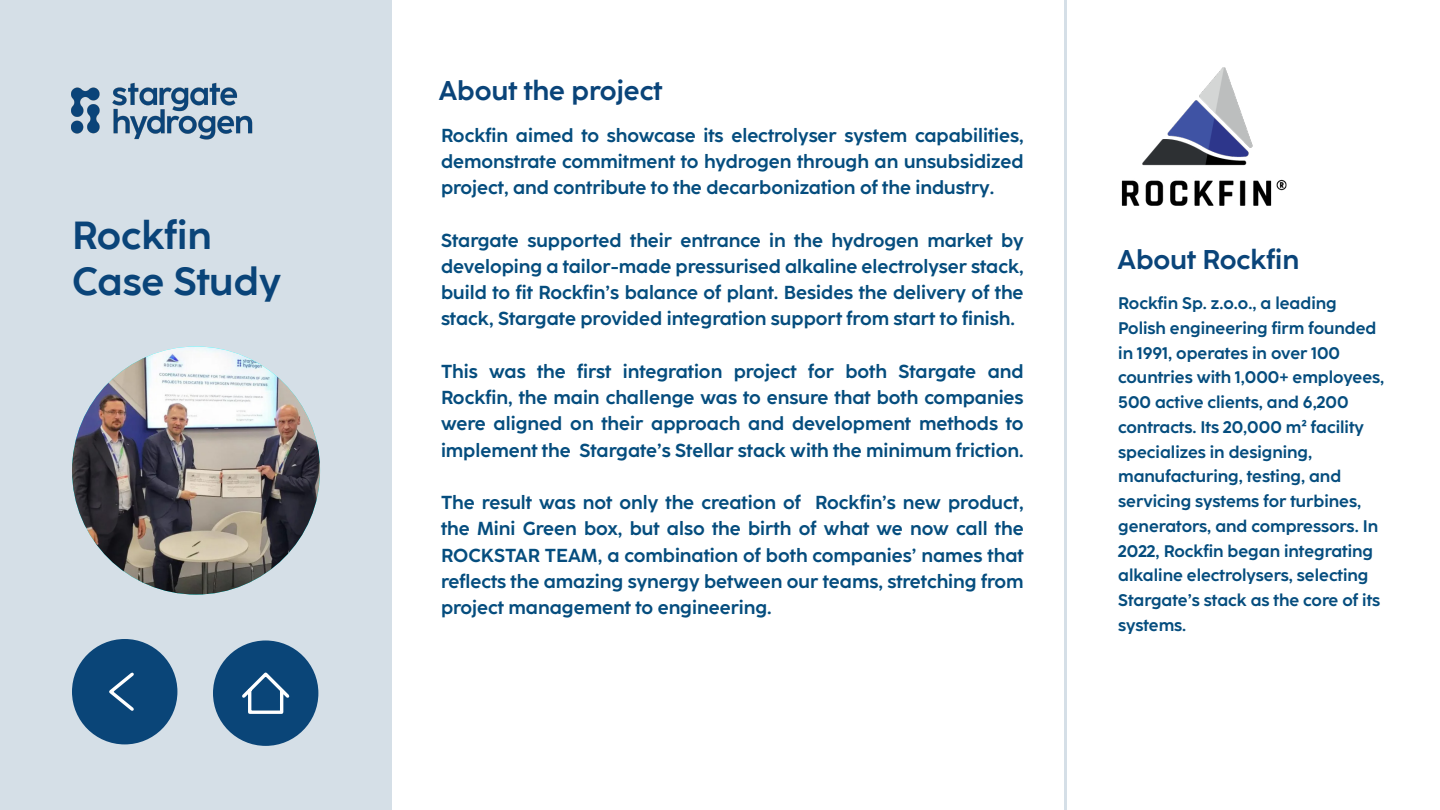
<style>
.page{position:relative;width:1440px;height:810px;background:#fff}
.page>*{position:absolute;margin:0;border:0;box-sizing:border-box;transform-origin:0 0}
.t1{font:700 39px/46.8px "Coco Sharp Trial";color:#0a4479}
.t2{font:700 27px "Coco Sharp Trial";color:#0a4479}
.t3{font:700 18.75px/26.2px "Coco Sharp";color:#054d7e;text-align:justify}
.t4{font:700 16.73px/24.8px "Coco Sharp";color:#054d7e}
</style>
<div class="page">
<div style="left:0;top:0;width:392px;height:810px;background:#d5dfe7"></div>
<hr style="left:1064px;top:0;width:2px;height:810px;background:#d5dfe7">
<div style="left:72px;top:639px;width:105px;height:105px;background:#0a4578;border-radius:50%"></div>
<svg style="left:109px;top:672px;width:25px;height:39px"></svg>
<div style="left:213px;top:641px;width:105px;height:105px;background:#0a4578;border-radius:50%"></div>
<svg style="left:242px;top:672px;width:48px;height:42px"></svg>
<img style="left:1121px;top:68px;width:166px;height:138px">
<img style="left:72px;top:346px;width:248px;height:249px;border-radius:124px">
<img style="left:71px;top:82px;width:182px;height:58px">
<h1 class="t1" style="left:72px;top:212px;width:211px">Rockfin<br>Case Study</h1>
<h2 class="t2" style="left:439px;top:75px;width:225px">About the project</h2>
<p class="t3" style="left:441px;top:122px;width:584px">Rockfin aimed to showcase its electrolyser system capabilities, demonstrate commitment to hydrogen through an unsubsidized project, and contribute to the decarbonization of the industry.</p>
<p class="t3" style="left:441px;top:227px;width:584px">Stargate supported their entrance in the hydrogen market by developing a tailor-made pressurised alkaline electrolyser stack, build to fit Rockfin’s balance of plant. Besides the delivery of the stack, Stargate provided integration support from start to finish.</p>
<p class="t3" style="left:441px;top:358px;width:584px">This was the first integration project for both Stargate and Rockfin, the main challenge was to ensure that both companies were aligned on their approach and development methods to implement the Stargate’s Stellar stack with the minimum friction.</p>
<p class="t3" style="left:441px;top:489px;width:584px">The result was not only the creation of Rockfin’s new product, the Mini Green box, but also the birth of what we now call the ROCKSTAR TEAM, a combination of both companies’ names that reflects the amazing synergy between our teams, stretching from project management to engineering.</p>
<h2 class="t2" style="left:1118px;top:244px;width:183px">About Rockfin</h2>
<p class="t4" style="left:1118px;top:291px;width:268px">Rockfin Sp. z.o.o., a leading<br>Polish engineering firm founded in 1991, operates in over 100 countries with 1,000+ employees,<br>500 active clients, and 6,200 contracts. Its 20,000 m² facility specializes in designing, manufacturing, testing, and servicing systems for turbines, generators, and compressors. In<br>2022, Rockfin began integrating alkaline electrolysers, selecting<br>Stargate’s stack as the core of its systems.</p>
</div>
